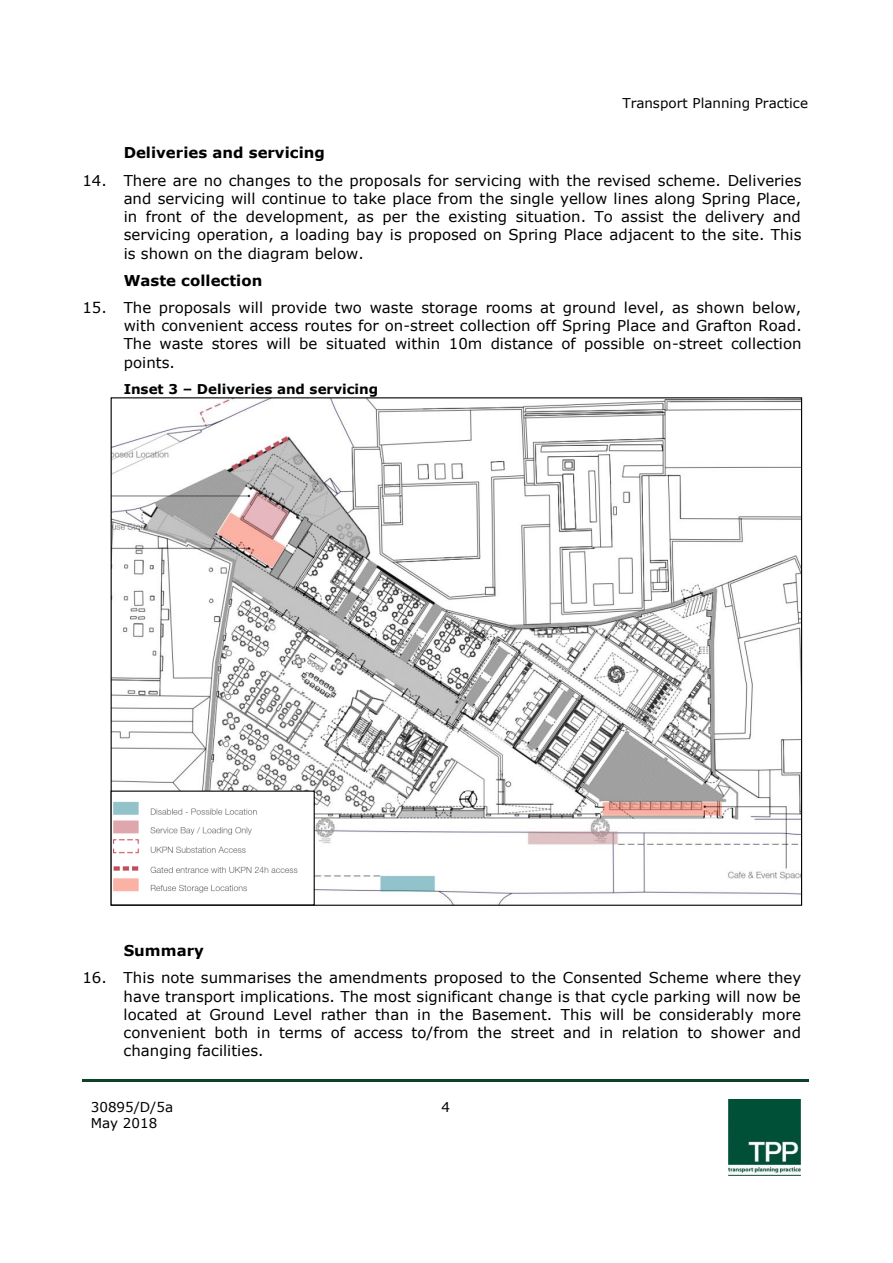
<style>
.page{position:relative;width:893px;height:1263px;background:#fff}
.page>*{position:absolute;margin:0;border:0;box-sizing:border-box;transform-origin:0 0}
.t1{font:15px/18.3px "Verdana";color:#000;text-align:justify}
.t2{font:700 15px "Verdana";color:#000}
.t3{font:13.5px/16.4px "Verdana";color:#000}
.t4{font:700 13.5px "Verdana";color:#000}
</style>
<div class="page">
<hr style="left:82px;top:1079px;width:351px;height:2px;background:#0b4229">
<hr style="left:435px;top:1079px;width:281px;height:2px;background:#0b4229">
<hr style="left:718px;top:1079px;width:90px;height:2px;background:#0b4229">
<img style="left:728px;top:1099px;width:72px;height:77px">
<img style="left:113px;top:399px;width:687px;height:505px">
<img style="left:113px;top:792px;width:200px;height:111px">
<p class="t3" style="left:622px;top:94px;width:187px">Transport Planning Practice</p>
<p class="t2" style="left:124px;top:142px;width:203px">Deliveries and servicing</p>
<p class="t1" style="left:124px;top:171px;width:680px;text-indent:-41px">14. There are no changes to the proposals for servicing with the revised scheme. Deliveries and servicing will continue to take place from the single yellow lines along Spring Place, in front of the development, as per the existing situation. To assist the delivery and servicing operation, a loading bay is proposed on Spring Place adjacent to the site. This is shown on the diagram below.</p>
<p class="t2" style="left:124px;top:270px;width:140px">Waste collection</p>
<p class="t1" style="left:124px;top:298px;width:680px;text-indent:-41px">15. The proposals will provide two waste storage rooms at ground level, as shown below, with convenient access routes for on-street collection off Spring Place and Grafton Road.<br>The waste stores will be situated within 10m distance of possible on-street collection points.</p>
<p class="t4" style="left:124px;top:379px;width:256px">Inset 3 – Deliveries and servicing</p>
<p class="t2" style="left:124px;top:940px;width:82px">Summary</p>
<p class="t1" style="left:124px;top:969px;width:679px;text-indent:-41px">16. This note summarises the amendments proposed to the Consented Scheme where they have transport implications. The most significant change is that cycle parking will now be located at Ground Level rather than in the Basement. This will be considerably more convenient both in terms of access to/from the street and in relation to shower and changing facilities.</p>
<p class="t3" style="left:91px;top:1098px;width:84px">30895/D/5a<br>May 2018</p>
<p class="t3" style="left:441px;top:1098px;width:10px">4</p>
</div>
